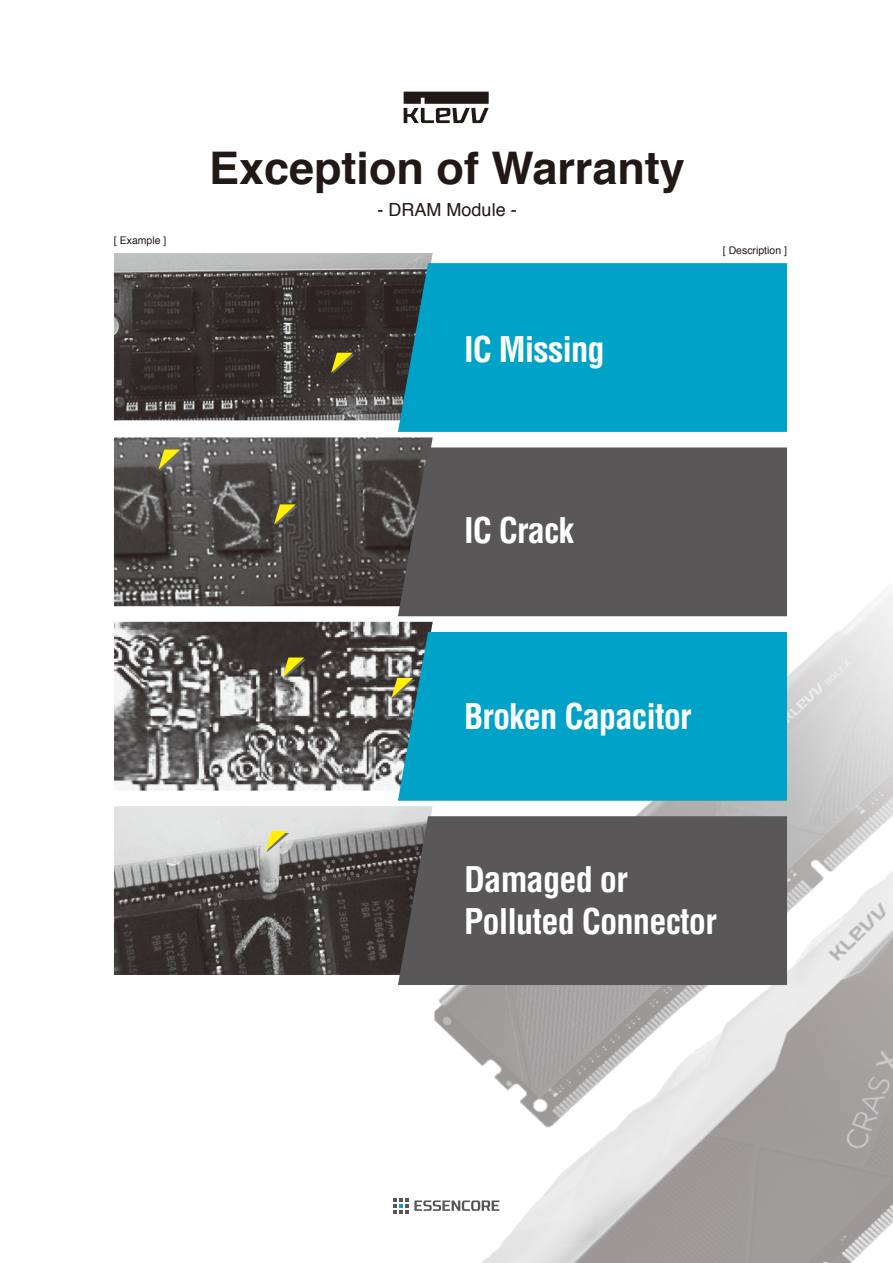
<style>
.page{position:relative;width:893px;height:1263px;background:#fff}
.page>*{position:absolute;margin:0;border:0;box-sizing:border-box;transform-origin:0 0}
.t1{font:700 45px "Helvetica";color:#221815}
.t2{font:700 condensed 34.5px/42px "Helvetica";letter-spacing:-.025em;color:#fff}
.t3{font:18px "Helvetica";color:#221815}
.t4{font:10.5px "Helvetica";color:#221815}
</style>
<div class="page">
<img style="left:261px;top:594px;width:632px;height:669px">
<img style="left:114px;top:253px;width:319px;height:167px">
<div style="left:398px;top:263px;width:389px;height:169px;background:#00a3c7"></div>
<img style="left:114px;top:437px;width:319px;height:169px">
<div style="left:398px;top:447px;width:389px;height:169px;background:#595757"></div>
<img style="left:114px;top:622px;width:319px;height:168px">
<img style="left:114px;top:806px;width:319px;height:169px">
<div style="left:398px;top:816px;width:389px;height:169px;background:#595757"></div>
<svg style="left:393px;top:1198px;width:106px;height:15px"></svg>
<svg style="left:404px;top:92px;width:85px;height:31px"></svg>
<svg style="left:331px;top:353px;width:24px;height:21px"></svg>
<svg style="left:266px;top:831px;width:23px;height:21px"></svg>
<svg style="left:283px;top:657px;width:23px;height:22px"></svg>
<svg style="left:391px;top:678px;width:7px;height:21px"></svg>
<svg style="left:274px;top:504px;width:24px;height:22px"></svg>
<svg style="left:158px;top:450px;width:24px;height:21px"></svg>
<div style="left:398px;top:632px;width:389px;height:169px;background:#00a3c7"></div>
<p class="t4" style="left:114px;top:232px;width:54px">[ Example ]</p>
<h1 class="t1" style="left:209px;top:132px;width:477px">Exception of Warranty</h1>
<p class="t3" style="left:378px;top:196px;width:141px">- DRAM Module -</p>
<p class="t2" style="left:464px;top:328px;width:142px">IC Missing</p>
<p class="t4" style="left:723px;top:243px;width:66px">[ Description ]</p>
<p class="t2" style="left:464px;top:509px;width:111px">IC Crack</p>
<p class="t2" style="left:464px;top:695px;width:229px">Broken Capacitor</p>
<p class="t2" style="left:464px;top:858px;width:254px">Damaged or<br>Polluted Connector</p>
</div>
